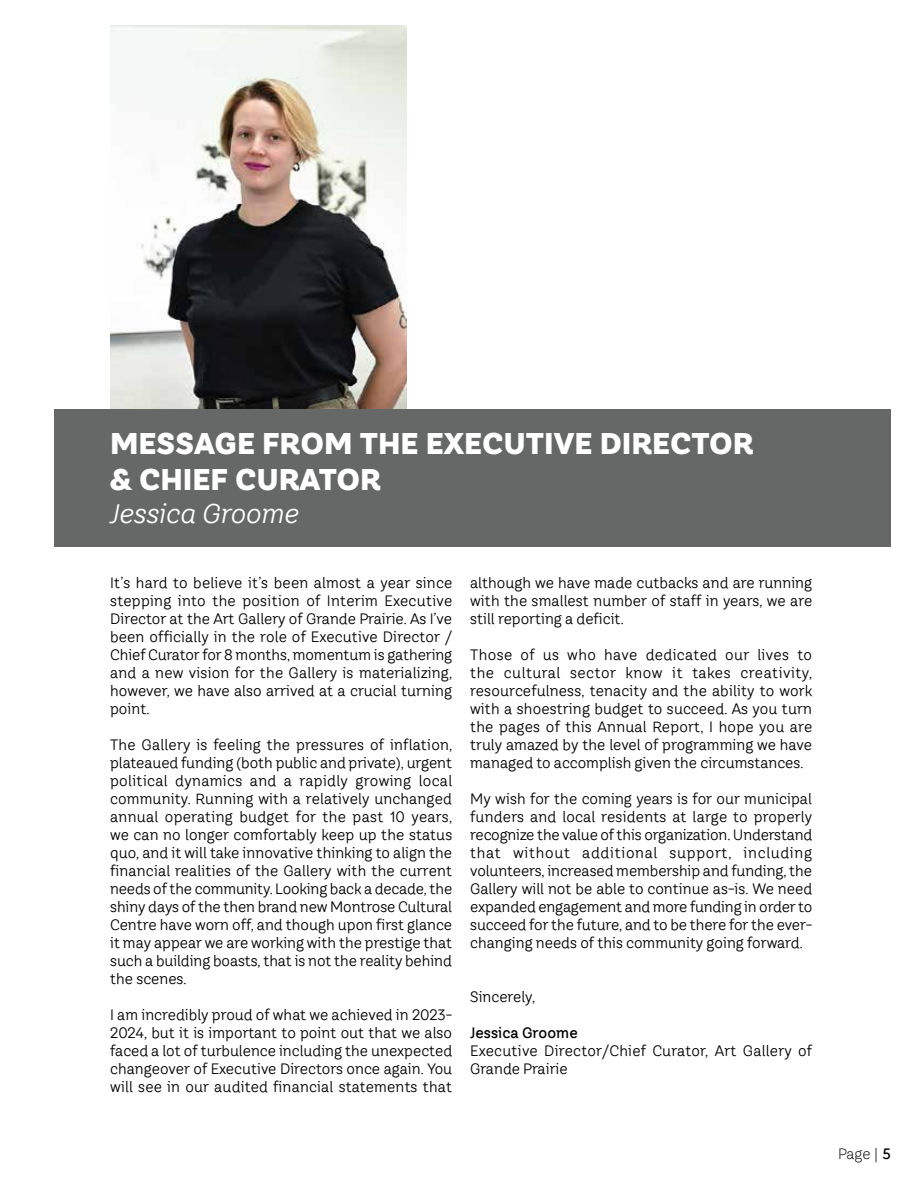
<style>
.page{position:relative;width:918px;height:1188px;background:#fff}
.page>*{position:absolute;margin:0;border:0;box-sizing:border-box;transform-origin:0 0}
.t1{font:800 30px/36px "TT Hazelnuts";color:#fff}
.t2{font:italic 27px "TT Hazelnuts";color:#fff}
.t3{font:15px/18px "TT Hazelnuts";color:#000;text-align:justify}
.t4{font:500 15px "TT Hazelnuts";color:#000}
.t5{font:300 15px "TT Hazelnuts";color:#000}
.s1{font-weight:500}
</style>
<div class="page">
<img style="left:110px;top:26px;width:297px;height:383px">
<div style="left:54px;top:409px;width:837px;height:137px;background:#666767"></div>
<h1 class="t1" style="left:110px;top:426px;width:645px">MESSAGE FROM THE EXECUTIVE DIRECTOR &amp; CHIEF CURATOR</h1>
<h2 class="t2" style="left:110px;top:496px;width:191px">Jessica Groome</h2>
<p class="t3" style="left:110px;top:573px;width:344px">It’s hard to believe it’s been almost a year since stepping into the position of Interim Executive Director at the Art Gallery of Grande Prairie. As I’ve been officially in the role of Executive Director / Chief Curator for 8 months, momentum is gathering and a new vision for the Gallery is materializing, however, we have also arrived at a crucial turning point.</p>
<p class="t3" style="left:110px;top:735px;width:344px">The Gallery is feeling the pressures of inflation, plateaued funding (both public and private), urgent political dynamics and a rapidly growing local community. Running with a relatively unchanged annual operating budget for the past 10 years, we can no longer comfortably keep up the status quo, and it will take innovative thinking to align the financial realities of the Gallery with the current needs of the community. Looking back a decade, the shiny days of the then brand new Montrose Cultural Centre have worn off, and though upon first glance it may appear we are working with the prestige that such a building boasts, that is not the reality behind the scenes.</p>
<p class="t3" style="left:110px;top:1005px;width:344px">I am incredibly proud of what we achieved in 2023- 2024, but it is important to point out that we also faced a lot of turbulence including the unexpected changeover of Executive Directors once again. You will see in our audited financial statements that</p>
<p class="t3" style="left:470px;top:573px;width:344px">although we have made cutbacks and are running with the smallest number of staff in years, we are still reporting a deficit.</p>
<p class="t3" style="left:470px;top:645px;width:344px">Those of us who have dedicated our lives to the cultural sector know it takes creativity, resourcefulness, tenacity and the ability to work with a shoestring budget to succeed. As you turn the pages of this Annual Report, I hope you are truly amazed by the level of programming we have managed to accomplish given the circumstances.</p>
<p class="t3" style="left:470px;top:789px;width:344px">My wish for the coming years is for our municipal funders and local residents at large to properly recognize the value of this organization. Understand that without additional support, including volunteers, increased membership and funding, the Gallery will not be able to continue as-is. We need expanded engagement and more funding in order to succeed for the future, and to be there for the ever&shy;changing needs of this community going forward.</p>
<p class="t3" style="left:470px;top:987px;width:66px">Sincerely,</p>
<p class="t4" style="left:470px;top:1023px;width:109px">Jessica Groome</p>
<p class="t3" style="left:470px;top:1041px;width:343px">Executive Director/Chief Curator, Art Gallery of<br>Grande Prairie</p>
<p class="t5" style="left:838px;top:1144px;width:54px">Page | <span class="s1">5</span></p>
</div>
